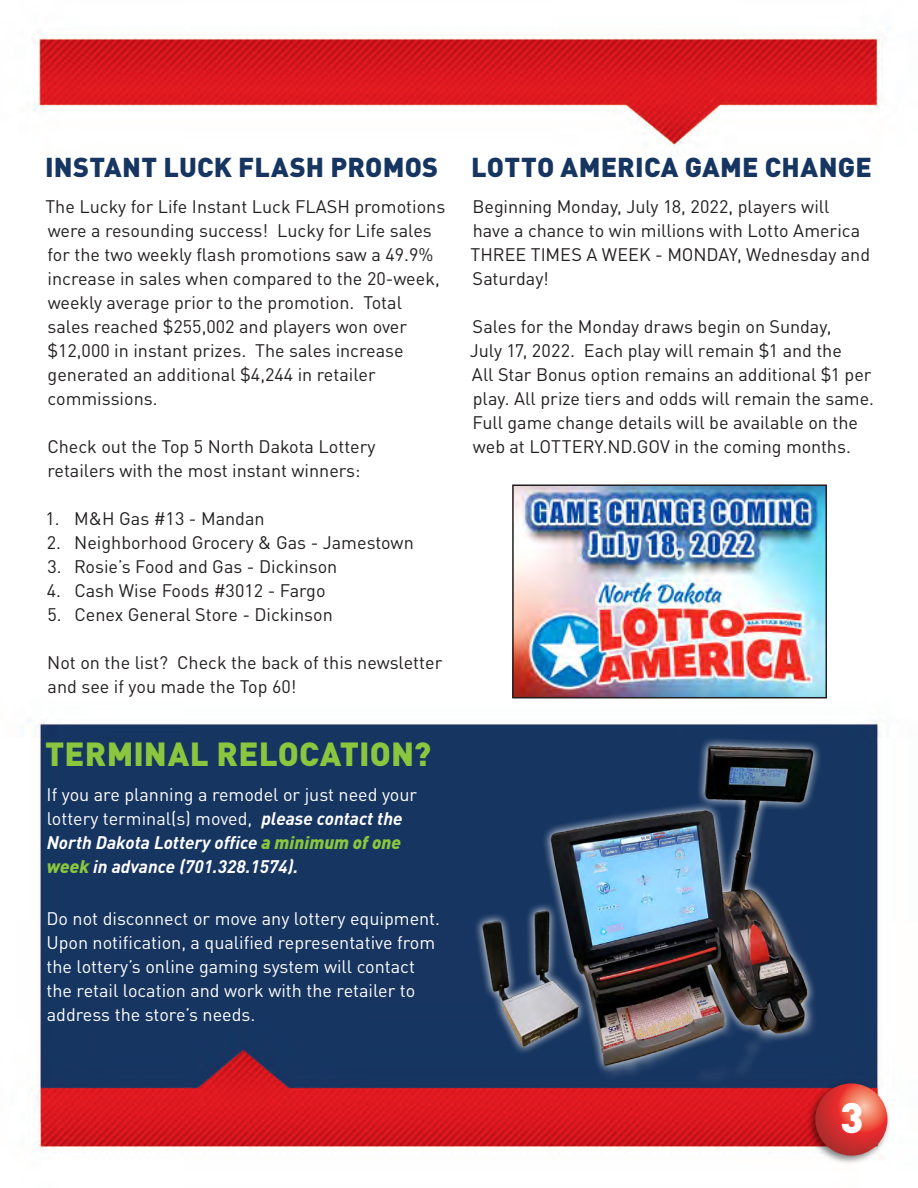
<style>
.page{position:relative;width:918px;height:1188px;background:#fff}
.page>*{position:absolute;margin:0;border:0;box-sizing:border-box;transform-origin:0 0}
.t1{font:900 42px "DINOT";color:#fff}
.t2{font:900 33px "DINOT";letter-spacing:.005em;color:#8bc63e}
.t3{font:900 27px "DINOT";letter-spacing:.01em;color:#163561}
.t4{font:18px/24px "DINOT";color:#231f20}
.t5{font:18px/24px "DINOT";color:#fff}
.t6{font:italic 700 18px/24px "DINOT";color:#fff}
.s1{font-weight:400;font-style:normal}
.s2{font-weight:900;color:#8bc63e}
</style>
<div class="page">
<img style="left:28px;top:31px;width:855px;height:1119px">
<div style="left:473px;top:720px;width:355px;height:368px;background:#fff;opacity:.95"></div>
<img style="left:455px;top:722px;width:413px;height:357px">
<img style="left:515px;top:487px;width:309px;height:208px">
<div style="left:512px;top:484px;width:315px;height:214px;border:2px solid #231f20"></div>
<img style="left:803px;top:1077px;width:86px;height:86px">
<svg style="left:815px;top:1083px;width:72px;height:73px;background:#da4940"></svg>
<p class="t3" style="left:45px;top:150px;width:395px">INSTANT LUCK FLASH PROMOS</p>
<p class="t4" style="left:45px;top:194px;width:401px">The Lucky for Life Instant Luck FLASH promotions were a resounding success! Lucky for Life sales for the two weekly flash promotions saw a 49.9% increase in sales when compared to the 20-week, weekly average prior to the promotion. Total sales reached $255,002 and players won over $12,000 in instant prizes. The sales increase generated an additional $4,244 in retailer commissions.</p>
<p class="t4" style="left:47px;top:434px;width:330px">Check out the Top 5 North Dakota Lottery retailers with the most instant winners:</p>
<p class="t4" style="left:45px;top:506px;width:221px">1. M&amp;H Gas #13 - Mandan</p>
<p class="t4" style="left:47px;top:530px;width:368px">2. Neighborhood Grocery &amp; Gas - Jamestown</p>
<p class="t4" style="left:47px;top:554px;width:292px">3. Rosie’s Food and Gas - Dickinson</p>
<p class="t4" style="left:47px;top:578px;width:280px">4. Cash Wise Foods #3012 - Fargo</p>
<p class="t4" style="left:47px;top:602px;width:287px">5. Cenex General Store - Dickinson</p>
<p class="t4" style="left:47px;top:650px;width:396px">Not on the list? Check the back of this newsletter and see if you made the Top 60!</p>
<p class="t2" style="left:45px;top:732px;width:388px">TERMINAL RELOCATION?</p>
<p class="t6" style="left:47px;top:782px;width:372px"><span class="s1">If you are planning a remodel or just need your lottery terminal(s) moved,</span> please contact the North Dakota Lottery office <span class="s2">a minimum of one week</span> in advance (701.328.1574).</p>
<p class="t5" style="left:46px;top:906px;width:395px">Do not disconnect or move any lottery equipment.<br>Upon notification, a qualified representative from the lottery’s online gaming system will contact the retail location and work with the retailer to address the store’s needs.</p>
<p class="t3" style="left:471px;top:150px;width:402px">LOTTO AMERICA GAME CHANGE</p>
<p class="t4" style="left:471px;top:194px;width:401px">Beginning Monday, July 18, 2022, players will<br>have a chance to win millions with Lotto America THREE TIMES A WEEK - MONDAY, Wednesday and Saturday!</p>
<p class="t4" style="left:472px;top:314px;width:360px">Sales for the Monday draws begin on Sunday,</p>
<p class="t4" style="left:470px;top:338px;width:373px">July 17, 2022. Each play will remain $1 and the</p>
<p class="t4" style="left:472px;top:362px;width:404px">All Star Bonus option remains an additional $1 per play. All prize tiers and odds will remain the same.<br>Full game change details will be available on the web at LOTTERY.ND.GOV in the coming months.</p>
<p class="t1" style="left:840px;top:1089px;width:25px">3</p>
</div>
